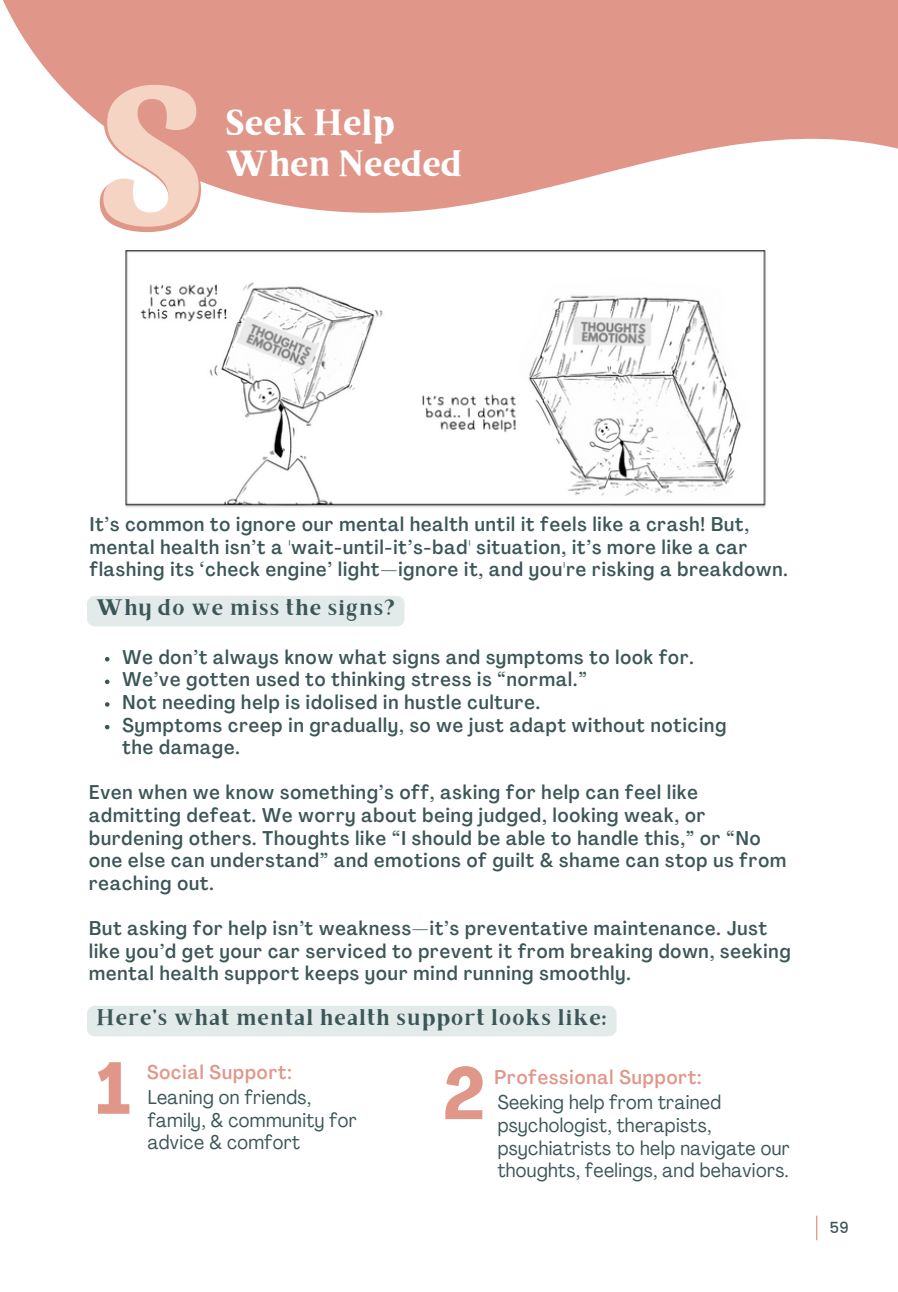
<style>
.page{position:relative;width:898px;height:1292px;background:#fff}
.page>*{position:absolute;margin:0;border:0;box-sizing:border-box;transform-origin:0 0}
.t1{font:700 214.55px "Sansita";color:#e09789}
.t2{font:700 condensed 72.45px "Agrandir";color:#e09789}
.t3{font:700 36.75px/40.6px "Brixton TC";color:#fff}
.t4{font:22.57px "Brixton TC";letter-spacing:.05em;color:#3c5657}
.t5{font:500 condensed 19.6px/22.6px "Agrandir";letter-spacing:.05em;color:#3c5657}
.t6{font:condensed 19.6px/22.6px "Agrandir";letter-spacing:.02em;color:#3c5657}
.t7{font:500 condensed 19.6px "Agrandir";letter-spacing:.05em;color:#e09789}
.t8{font:500 15.22px "Poppins";color:#3c5657}
</style>
<div class="page">
<svg style="left:3px;top:0;width:895px;height:213px;fill:#e09789"></svg>
<img style="left:125px;top:250px;width:641px;height:258px">
<svg style="left:105px;top:657px;width:4px;height:4px"></svg>
<svg style="left:105px;top:679px;width:4px;height:5px"></svg>
<svg style="left:105px;top:702px;width:4px;height:4px"></svg>
<svg style="left:105px;top:725px;width:4px;height:4px"></svg>
<div style="left:87px;top:596px;width:317px;height:30px;background:#e3eaea"></div>
<div style="left:87px;top:1006px;width:529px;height:30px;background:#e3eaea"></div>
<svg style="left:816px;top:1215px;width:1px;height:25px"></svg>
<p class="t1" style="left:96px;top:8px;width:112px">S</p>
<h1 class="t3" style="left:225px;top:106px;width:238px">Seek Help<br>When Needed</h1>
<p class="t5" style="left:90px;top:515px;width:699px">It’s common to ignore our mental health until it feels like a crash! But, mental health isn’t a 'wait-until-it’s-bad' situation, it’s more like a car flashing its ‘check engine’ light—ignore it, and you're risking a breakdown.</p>
<p class="t4" style="left:96px;top:599px;width:300px">Why do we miss the signs?</p>
<p class="t5" style="left:122px;top:647px;width:573px">We don’t always know what signs and symptoms to look for.</p>
<p class="t5" style="left:122px;top:670px;width:466px">We’ve gotten used to thinking stress is “normal.”</p>
<p class="t5" style="left:122px;top:693px;width:419px">Not needing help is idolised in hustle culture.</p>
<p class="t5" style="left:122px;top:715px;width:605px">Symptoms creep in gradually, so we just adapt without noticing the damage.</p>
<p class="t5" style="left:89px;top:783px;width:698px">Even when we know something’s off, asking for help can feel like admitting defeat. We worry about being judged, looking weak, or burdening others. Thoughts like “I should be able to handle this,” or “No one else can understand” and emotions of guilt &amp; shame can stop us from reaching out.</p>
<p class="t5" style="left:89px;top:919px;width:703px">But asking for help isn’t weakness—it’s preventative maintenance. Just like you’d get your car serviced to prevent it from breaking down, seeking mental health support keeps your mind running smoothly.</p>
<p class="t4" style="left:96px;top:1009px;width:512px">Here’s what mental health support looks like:</p>
<p class="t7" style="left:147px;top:1064px;width:146px">Social Support:</p>
<p class="t2" style="left:96px;top:1059px;width:36px">1</p>
<p class="t2" style="left:443px;top:1064px;width:44px">2</p>
<p class="t7" style="left:494px;top:1069px;width:208px">Professional Support:</p>
<h3 class="t6" style="left:148px;top:1087px;width:210px">Leaning on friends, family, &amp; community for advice &amp; comfort</h3>
<p class="t6" style="left:498px;top:1093px;width:294px">Seeking help from trained psychologist, therapists, psychiatrists to help navigate our thoughts, feelings, and behaviors.</p>
<p class="t8" style="left:829px;top:1217px;width:21px">59</p>
</div>
